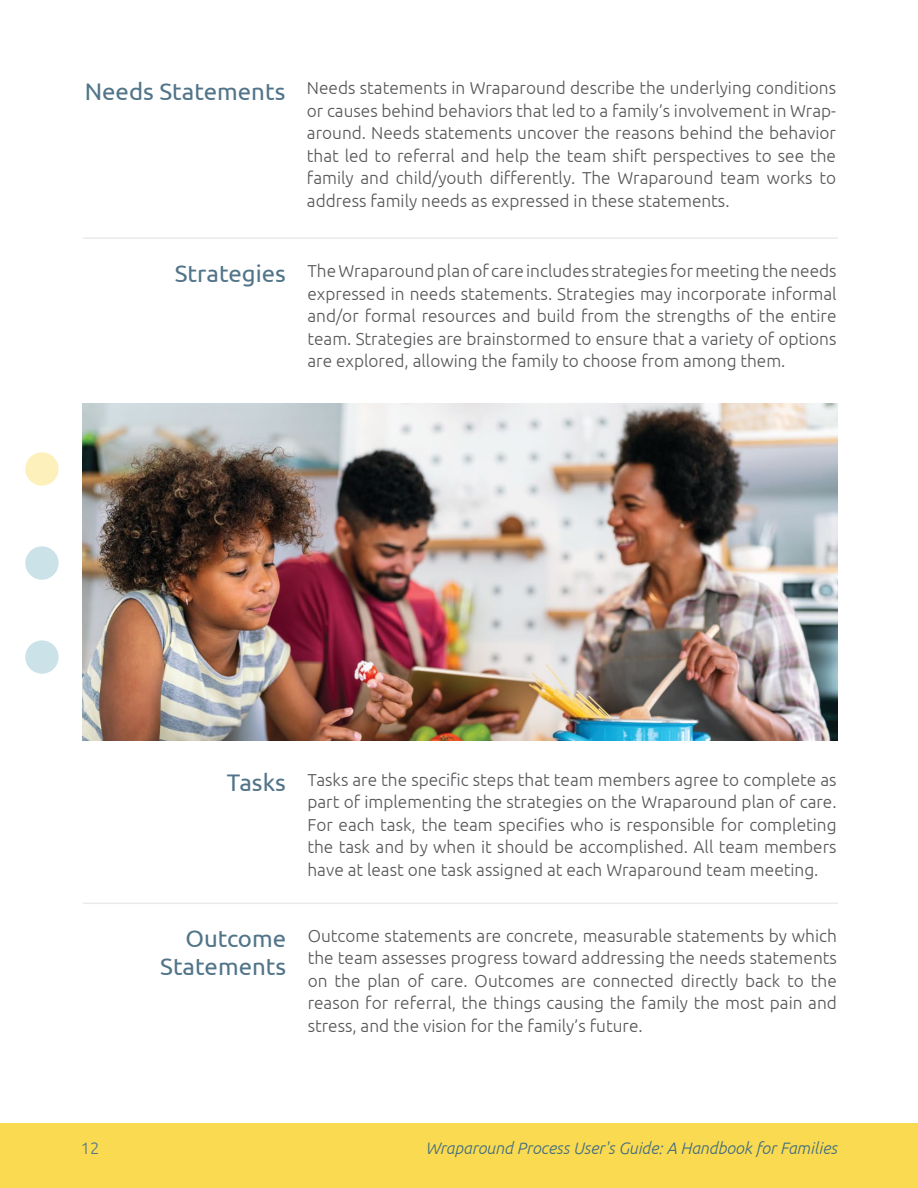
<style>
.page{position:relative;width:918px;height:1188px;background:#fff}
.page>*{position:absolute;margin:0;border:0;box-sizing:border-box;transform-origin:0 0}
.subheading{font:24px/28.5px "Ubuntu";color:#517489;text-align:right}
.main_body{font:300 17.25px/22.5px "Ubuntu";color:#565659;text-align:justify}
.t1{font:italic 300 16.5px "Ubuntu";color:#3e6b81}
.t2{font:300 16.5px "Ubuntu";color:#517489}
</style>
<div class="page">
<div style="left:0;top:1124px;width:918px;height:64px;background:#fada51"></div>
<hr style="left:83px;top:237px;width:755px;height:2px;background:#939598">
<div style="left:25px;top:640px;width:34px;height:34px;background:#cae2e8;border-radius:50%"></div>
<div style="left:25px;top:546px;width:34px;height:34px;background:#cae2e8;border-radius:50%"></div>
<div style="left:25px;top:452px;width:34px;height:34px;background:#fdf0ba;border-radius:50%"></div>
<img style="left:82px;top:404px;width:755px;height:337px">
<hr style="left:83px;top:903px;width:755px;height:1px;background:#939598">
<h2 class="subheading" style="left:85px;top:76px;width:202px">Needs Statements</h2>
<p class="main_body" style="left:307px;top:77px;width:531px">Needs statements in Wraparound describe the underlying conditions or causes behind behaviors that led to a family’s involvement in Wrap&shy;around. Needs statements uncover the reasons behind the behavior that led to referral and help the team shift perspectives to see the family and child/youth differently. The Wraparound team works to address family needs as expressed in these statements.</p>
<h2 class="subheading" style="left:175px;top:259px;width:113px">Strategies</h2>
<p class="main_body" style="left:307px;top:259px;width:531px">The Wraparound plan of care includes strategies for meeting the needs expressed in needs statements. Strategies may incorporate informal and/or formal resources and build from the strengths of the entire team. Strategies are brainstormed to ensure that a variety of options are explored, allowing the family to choose from among them.</p>
<h2 class="subheading" style="left:227px;top:768px;width:60px">Tasks</h2>
<p class="main_body" style="left:307px;top:768px;width:531px">Tasks are the specific steps that team members agree to complete as part of implementing the strategies on the Wraparound plan of care.<br>For each task, the team specifies who is responsible for completing the task and by when it should be accomplished. All team members have at least one task assigned at each Wraparound team meeting.</p>
<h2 class="subheading" style="left:160px;top:923px;width:127px">Outcome<br>Statements</h2>
<p class="main_body" style="left:308px;top:924px;width:531px">Outcome statements are concrete, measurable statements by which the team assesses progress toward addressing the needs statements on the plan of care. Outcomes are connected directly back to the reason for referral, the things causing the family the most pain and stress, and the vision for the family’s future.</p>
<p class="t2" style="left:81px;top:1139px;width:20px">12</p>
<p class="t1" style="left:426px;top:1139px;width:413px">Wraparound Process User's Guide: A Handbook for Families</p>
</div>
